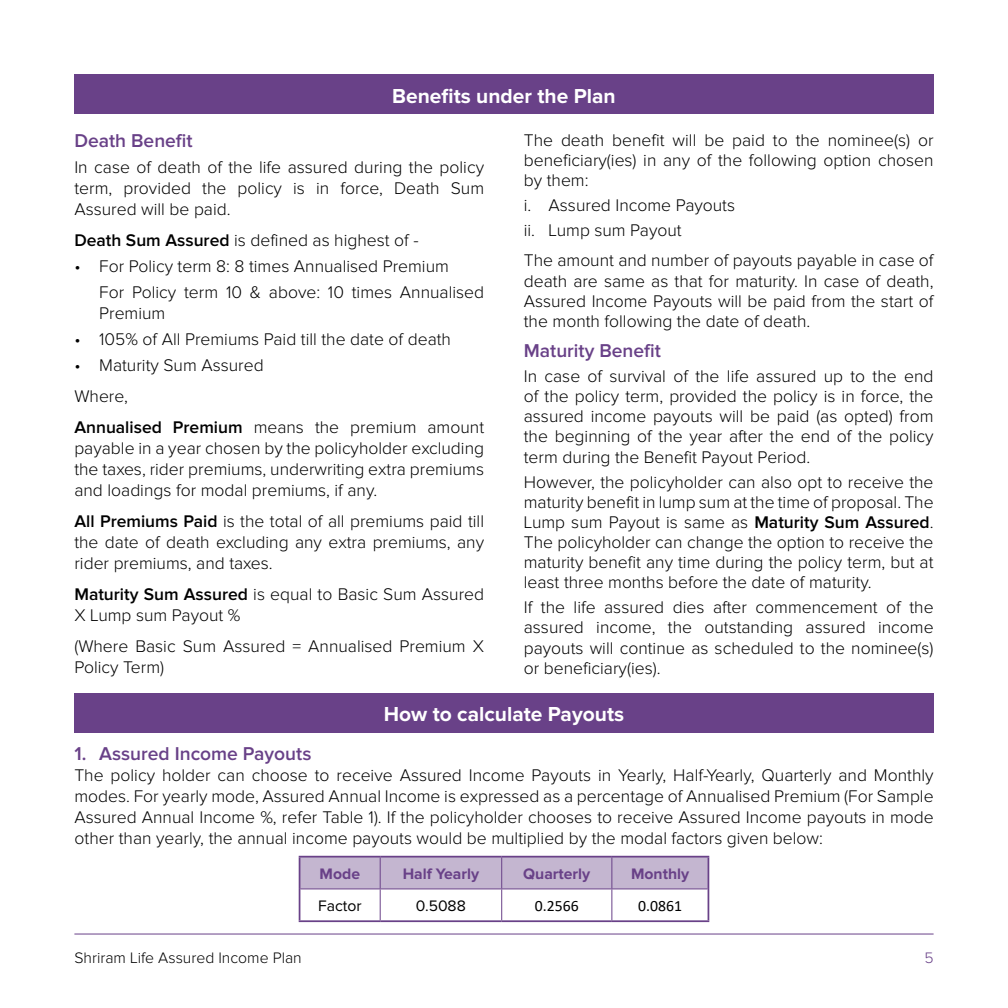
<style>
.page{position:relative;width:1008px;height:1008px;background:#fff}
.page>*{position:absolute;margin:0;border:0;box-sizing:border-box;transform-origin:0 0}
.t1{font:700 21px "Proxima Nova";color:#fff}
.t2{font:600 19.25px "Proxima Nova";color:#694188}
.t3{font:300 17.5px/20.1px "Proxima Nova";color:#000;text-align:justify}
.t4{font:700 15.75px "Proxima Nova";color:#694188}
.t5{font:300 15.75px "Proxima Nova";color:#000}
.t6{font:15.75px "Proxima Nova";color:#000}
.t7{font:15.75px "Calibri";color:#000}
.t8{font:300 15.75px "Proxima Nova";color:#694188}
.s1{font-weight:600}
</style>
<div class="page">
<hr style="left:74px;top:934px;width:860px;height:1px;background:#694188">
<div style="left:74px;top:74px;width:860px;height:40px;background:#694188"></div>
<div style="left:74px;top:693px;width:860px;height:40px;background:#694188"></div>
<svg style="left:300px;top:858px;width:408px;height:62px"></svg>
<hr style="left:299px;top:856px;width:81px;height:2px;background:#694188">
<hr style="left:299px;top:858px;width:1px;height:31px;background:#694188">
<hr style="left:380px;top:856px;width:122px;height:2px;background:#694188">
<hr style="left:502px;top:856px;width:110px;height:2px;background:#694188">
<hr style="left:612px;top:856px;width:97px;height:2px;background:#694188">
<hr style="left:708px;top:858px;width:1px;height:31px;background:#694188">
<hr style="left:299px;top:889px;width:1px;height:31px;background:#694188">
<hr style="left:708px;top:889px;width:1px;height:31px;background:#694188">
<hr style="left:299px;top:920px;width:81px;height:2px;background:#694188">
<hr style="left:380px;top:920px;width:122px;height:2px;background:#694188">
<hr style="left:502px;top:920px;width:110px;height:2px;background:#694188">
<hr style="left:612px;top:920px;width:97px;height:2px;background:#694188">
<hr style="left:380px;top:858px;width:1px;height:31px;background:#694188">
<hr style="left:501px;top:858px;width:1px;height:31px;background:#694188">
<hr style="left:611px;top:858px;width:1px;height:31px;background:#694188">
<hr style="left:300px;top:889px;width:80px;height:1px;background:#694188">
<hr style="left:380px;top:889px;width:122px;height:1px;background:#694188">
<hr style="left:380px;top:889px;width:1px;height:31px;background:#694188">
<hr style="left:502px;top:889px;width:110px;height:1px;background:#694188">
<hr style="left:501px;top:889px;width:1px;height:31px;background:#694188">
<hr style="left:612px;top:889px;width:96px;height:1px;background:#694188">
<hr style="left:611px;top:889px;width:1px;height:31px;background:#694188">
<p class="t1" style="left:392px;top:83px;width:225px">Benefits under the Plan</p>
<p class="t2" style="left:74px;top:130px;width:120px">Death Benefit</p>
<p class="t3" style="left:74px;top:158px;width:411px;line-height:21px">In case of death of the life assured during the policy term, provided the policy is in force, Death Sum Assured will be paid.</p>
<p class="t3" style="left:74px;top:231px;width:346px"><span class="s1">Death Sum Assured</span> is defined as highest of -</p>
<p class="t3" style="left:99px;top:254px;width:386px;line-height:25.9px;text-indent:-25px">• For Policy term 8: 8 times Annualised Premium<br>For Policy term 10 &amp; above: 10 times Annualised</p>
<p class="t3" style="left:99px;top:304px;width:68px">Premium</p>
<p class="t3" style="left:74px;top:330px;width:378px">• 105% of All Premiums Paid till the date of death</p>
<p class="t3" style="left:74px;top:351px;width:411px;line-height:31px;text-align:left">• Maturity Sum Assured<br>Where,<br><span class="s1">Annualised Premium</span> means the premium amount</p>
<p class="t3" style="left:74px;top:438px;width:411px;line-height:21px">payable in a year chosen by the policyholder excluding the taxes, rider premiums, underwriting extra premiums and loadings for modal premiums, if any.</p>
<p class="t3" style="left:74px;top:511px;width:411px;line-height:21px"><span class="s1">All Premiums Paid</span> is the total of all premiums paid till the date of death excluding any extra premiums, any rider premiums, and taxes.</p>
<p class="t3" style="left:74px;top:584px;width:411px;line-height:21px"><span class="s1">Maturity Sum Assured</span> is equal to Basic Sum Assured<br>X Lump sum Payout %</p>
<p class="t3" style="left:74px;top:636px;width:411px;line-height:21px">(Where Basic Sum Assured = Annualised Premium X<br>Policy Term)</p>
<p class="t3" style="left:524px;top:131px;width:411px">The death benefit will be paid to the nominee(s) or beneficiary(ies) in any of the following option chosen by them:</p>
<p class="t3" style="left:524px;top:194px;width:213px;line-height:25px">i. Assured Income Payouts ii. Lump sum Payout</p>
<p class="t3" style="left:524px;top:251px;width:411px">The amount and number of payouts payable in case of death are same as that for maturity. In case of death, Assured Income Payouts will be paid from the start of the month following the date of death.</p>
<p class="t2" style="left:524px;top:339px;width:139px">Maturity Benefit</p>
<p class="t3" style="left:524px;top:367px;width:411px">In case of survival of the life assured up to the end of the policy term, provided the policy is in force, the assured income payouts will be paid (as opted) from the beginning of the year after the end of the policy term during the Benefit Payout Period.</p>
<p class="t3" style="left:524px;top:472px;width:411px">However, the policyholder can also opt to receive the maturity benefit in lump sum at the time of proposal. The Lump sum Payout is same as <span class="s1">Maturity Sum Assured</span>.<br>The policyholder can change the option to receive the maturity benefit any time during the policy term, but at least three months before the date of maturity.</p>
<p class="t3" style="left:524px;top:598px;width:411px">If the life assured dies after commencement of the assured income, the outstanding assured income payouts will continue as scheduled to the nominee(s) or beneficiary(ies).</p>
<p class="t1" style="left:384px;top:702px;width:242px">How to calculate Payouts</p>
<p class="t2" style="left:74px;top:742px;width:239px">1. Assured Income Payouts</p>
<p class="t3" style="left:74px;top:765px;width:861px;line-height:21px">The policy holder can choose to receive Assured Income Payouts in Yearly, Half-Yearly, Quarterly and Monthly modes. For yearly mode, Assured Annual Income is expressed as a percentage of Annualised Premium (For Sample Assured Annual Income %, refer Table 1). If the policyholder chooses to receive Assured Income payouts in mode other than yearly, the annual income payouts would be multiplied by the modal factors given below:</p>
<p class="t4" style="left:320px;top:865px;width:42px">Mode</p>
<p class="t4" style="left:403px;top:865px;width:78px">Half Yearly</p>
<p class="t4" style="left:523px;top:865px;width:69px">Quarterly</p>
<p class="t4" style="left:631px;top:865px;width:60px">Monthly</p>
<p class="t6" style="left:318px;top:897px;width:45px">Factor</p>
<p class="t6" style="left:416px;top:897px;width:52px">0.5088</p>
<p class="t7" style="left:535px;top:895px;width:45px">0.2566</p>
<p class="t7" style="left:638px;top:895px;width:45px">0.0861</p>
<p class="t5" style="left:74px;top:951px;width:229px">Shriram Life Assured Income Plan</p>
<p class="t8" style="left:924px;top:951px;width:11px">5</p>
</div>
